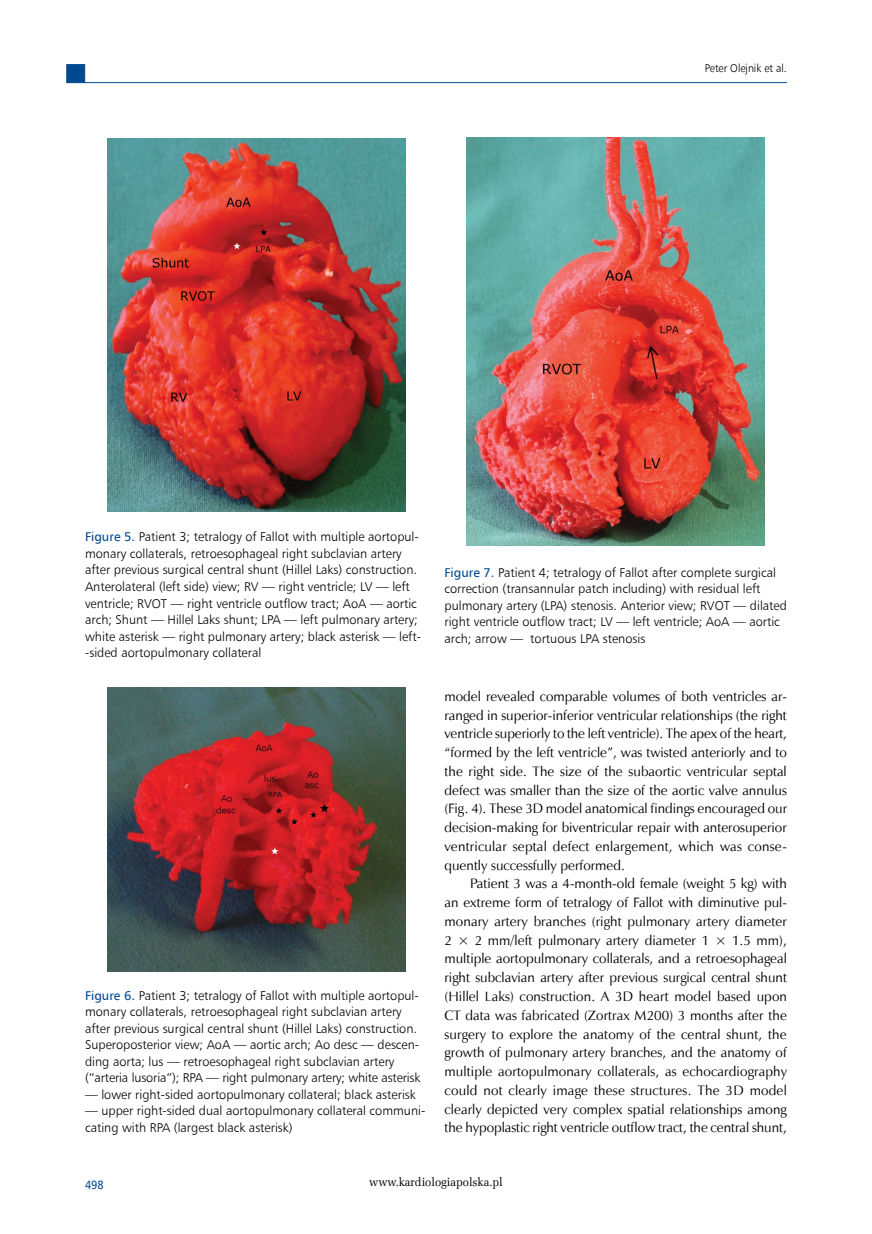
<style>
.page{position:relative;width:872px;height:1234px;background:#fff}
.page>*{position:absolute;margin:0;border:0;box-sizing:border-box;transform-origin:0 0}
._09_Tekst_ANG{font:13.65px/18.8px "Zapf Humnst EU";color:#000;text-align:justify}
._26_Rycina_podpis{font:12.75px/16.5px "Humnst 777 Lt EU";color:#000}
.t1{font:12px "Zapf Ellipt EU";color:#000;scale:.95 1}
.t2{font:12px "Humnst 777 EU";color:#004990;scale:.9 1}
.t3{font:11.25px "Humnst 777 Lt EU";color:#000;scale:.95 1}
.s1{font-family:"Humnst 777 EU";color:#004990}
</style>
<div class="page">
<hr style="left:85px;top:82px;width:702px;height:1px;background:#004990">
<div style="left:66px;top:64px;width:19px;height:19px;background:#004990;border:1px solid #004990"></div>
<img style="left:107px;top:139px;width:298px;height:372px">
<img style="left:107px;top:687px;width:298px;height:284px">
<img style="left:467px;top:138px;width:297px;height:407px">
<p class="t3" style="left:705px;top:61px;width:88px">Peter Olejnik et al.</p>
<p class="_26_Rycina_podpis" style="left:85px;top:528px;width:337px"><span class="s1">Figure 5.</span> Patient 3; tetralogy of Fallot with multiple aortopul&shy;monary collaterals, retroesophageal right subclavian artery after previous surgical central shunt (Hillel Laks) construction.<br>Anterolateral (left side) view; RV — right ventricle; LV — left ventricle; RVOT — right ventricle outflow tract; AoA — aortic arch; Shunt — Hillel Laks shunt; LPA — left pulmonary artery; white asterisk — right pulmonary artery; black asterisk — left--sided aortopulmonary collateral</p>
<p class="_26_Rycina_podpis" style="left:85px;top:986px;width:337px"><span class="s1">Figure 6.</span> Patient 3; tetralogy of Fallot with multiple aortopul&shy;monary collaterals, retroesophageal right subclavian artery after previous surgical central shunt (Hillel Laks) construction.<br>Superoposterior view; AoA — aortic arch; Ao desc — descen&shy;ding aorta; lus — retroesophageal right subclavian artery (“arteria lusoria”); RPA — right pulmonary artery; white asterisk</p>
<p class="_26_Rycina_podpis" style="left:85px;top:1085px;width:332px">— lower right-sided aortopulmonary collateral; black asterisk</p>
<p class="_26_Rycina_podpis" style="left:85px;top:1102px;width:342px">— upper right-sided dual aortopulmonary collateral communi&shy;cating with RPA (largest black asterisk)</p>
<p class="_26_Rycina_podpis" style="left:444px;top:563px;width:344px"><span class="s1">Figure 7.</span> Patient 4; tetralogy of Fallot after complete surgical correction (transannular patch including) with residual left pulmonary artery (LPA) stenosis. Anterior view; RVOT — dilated right ventricle outflow tract; LV — left ventricle; AoA — aortic arch; arrow — tortuous LPA stenosis</p>
<p class="_09_Tekst_ANG" style="left:444px;top:686px;width:344px">model revealed comparable volumes of both ventricles ar&shy;ranged in superior-inferior ventricular relationships (the right ventricle superiorly to the left ventricle). The apex of the heart, “formed by the left ventricle”, was twisted anteriorly and to the right side. The size of the subaortic ventricular septal defect was smaller than the size of the aortic valve annulus (Fig. 4). These 3D model anatomical findings encouraged our decision-making for biventricular repair with anterosuperior ventricular septal defect enlargement, which was conse&shy;quently successfully performed.</p>
<p class="_09_Tekst_ANG" style="left:444px;top:874px;width:344px;text-indent:26px">Patient 3 was a 4-month-old female (weight 5 kg) with an extreme form of tetralogy of Fallot with diminutive pul&shy;monary artery branches (right pulmonary artery diameter 2 × 2 mm/left pulmonary artery diameter 1 × 1.5 mm), multiple aortopulmonary collaterals, and a retroesophageal right subclavian artery after previous surgical central shunt (Hillel Laks) construction. A 3D heart model based upon CT data was fabricated (Zortrax M200) 3 months after the surgery to explore the anatomy of the central shunt, the growth of pulmonary artery branches, and the anatomy of multiple aortopulmonary collaterals, as echocardiography could not clearly image these structures. The 3D model clearly depicted very complex spatial relationships among the hypoplastic right ventricle outflow tract, the central shunt,</p>
<p class="t2" style="left:85px;top:1176px;width:22px">498</p>
<p class="t1" style="left:369px;top:1173px;width:142px">www.kardiologiapolska.pl</p>
</div>
